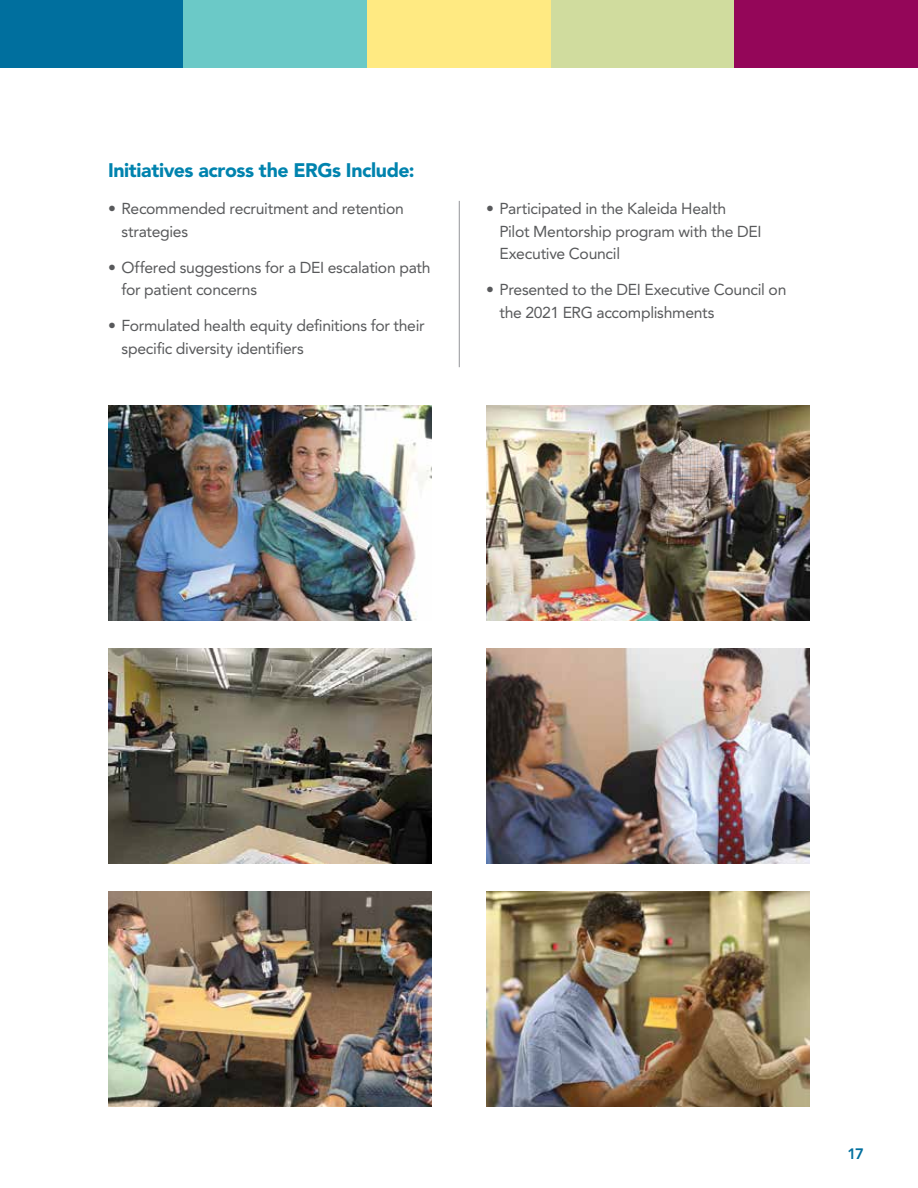
<style>
.page{position:relative;width:918px;height:1188px;background:#fff}
.page>*{position:absolute;margin:0;border:0;box-sizing:border-box;transform-origin:0 0}
.t1{font:900 19.5px "Avenir LT Std";letter-spacing:-.02em;color:#0083ae}
.t2{font:15.75px/22.5px "Avenir LT Std";letter-spacing:-.02em;color:#58595b}
.t3{font:800 15px "Avenir LT Std";color:#006f9e}
</style>
<div class="page">
<hr style="left:459px;top:201px;width:1px;height:166px;background:#939598">
<img style="left:108px;top:405px;width:324px;height:216px">
<img style="left:108px;top:891px;width:324px;height:216px">
<img style="left:486px;top:405px;width:324px;height:216px">
<img style="left:486px;top:648px;width:324px;height:216px">
<img style="left:486px;top:891px;width:324px;height:216px">
<div style="left:0;top:0;width:184px;height:68px;background:#006f9e"></div>
<div style="left:184px;top:0;width:183px;height:68px;background:#6bc9c7"></div>
<div style="left:367px;top:0;width:184px;height:68px;background:#ffea82"></div>
<div style="left:551px;top:0;width:183px;height:68px;background:#d0dc9e"></div>
<div style="left:734px;top:0;width:184px;height:68px;background:#940659"></div>
<img style="left:108px;top:648px;width:324px;height:216px">
<p class="t1" style="left:108px;top:158px;width:308px">Initiatives across the ERGs Include:</p>
<p class="t2" style="left:121px;top:198px;width:284px;text-indent:-13px">• Recommended recruitment and retention strategies</p>
<p class="t2" style="left:121px;top:256px;width:311px;text-indent:-13px">• Offered suggestions for a DEI escalation path for patient concerns</p>
<p class="t2" style="left:121px;top:315px;width:305px;text-indent:-13px">• Formulated health equity definitions for their specific diversity identifiers</p>
<p class="t2" style="left:499px;top:198px;width:264px;text-indent:-13px">• Participated in the Kaleida Health<br>Pilot Mentorship program with the DEI<br>Executive Council</p>
<p class="t2" style="left:499px;top:279px;width:288px;text-indent:-13px">• Presented to the DEI Executive Council on the 2021 ERG accomplishments</p>
<p class="t3" style="left:847px;top:1145px;width:18px">17</p>
</div>
